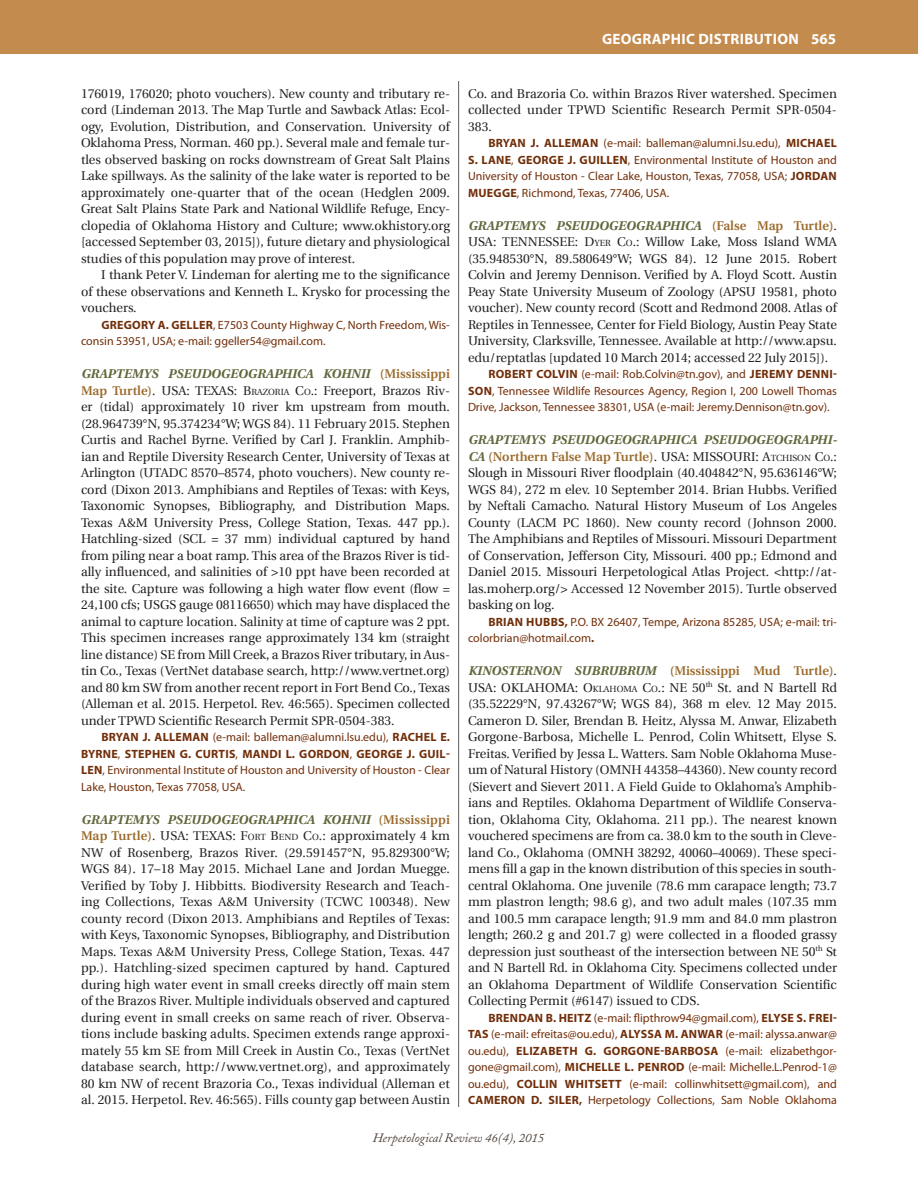
<style>
.page{position:relative;width:918px;height:1188px;background:#fff}
.page>*{position:absolute;margin:0;border:0;box-sizing:border-box;transform-origin:0 0}
.t1{font:700 15px "Myriad Pro";letter-spacing:.02em;color:#fff}
.Geo_Dist_nested_para{font:12.75px/16.5px "Utopia";color:#231f20;text-align:justify}
.t2{font:italic 12.75px "Adobe Caslon";color:#504137}
.Geo_Dist_authors{font:12px/16.5px "Myriad Pro";color:#712e09;text-align:justify}
.s1{font-weight:700}
.s2{font-weight:700;font-style:italic;color:#63673c}
.s3{font-weight:600;color:#9a6a2c}
.s4{font-style:inherit}
.s5{font-size:8.85px}
.s6{font-style:italic}
</style>
<div class="page">
<hr style="left:458px;top:81px;width:1px;height:1026px;background:#5e5e5c">
<div style="left:0;top:0;width:918px;height:54px;background:#c48b4e"></div>
<p class="t1" style="left:602px;top:29px;width:236px">GEOGRAPHIC DISTRIBUTION 565</p>
<p class="Geo_Dist_nested_para" style="left:81px;top:85px;width:371px">176019, 176020; photo vouchers). New county and tributary re&shy;cord (Lindeman 2013. The Map Turtle and Sawback Atlas: Ecol&shy;ogy, Evolution, Distribution, and Conservation. University of Oklahoma Press, Norman. 460 pp.). Several male and female tur&shy;tles observed basking on rocks downstream of Great Salt Plains Lake spillways. As the salinity of the lake water is reported to be approximately one-quarter that of the ocean (Hedglen 2009.<br>Great Salt Plains State Park and National Wildlife Refuge, Ency&shy;clopedia of Oklahoma History and Culture; www.okhistory.org [accessed September 03, 2015]), future dietary and physiological studies of this population may prove of interest.</p>
<p class="Geo_Dist_nested_para" style="left:81px;top:267px;width:370px;text-indent:20px">I thank Peter V. Lindeman for alerting me to the significance of these observations and Kenneth L. Krysko for processing the vouchers.</p>
<p class="Geo_Dist_authors" style="left:81px;top:316px;width:371px;text-indent:20px"><span class="s1">GREGORY A. GELLER</span>, E7503 County Highway C, North Freedom, Wis&shy;consin 53951, USA; e-mail: ggeller54@gmail.com.</p>
<p class="Geo_Dist_nested_para" style="left:81px;top:366px;width:371px"><span class="s2">GRAPTEMYS PSEUDOGEOGRAPHICA KOHNII</span> <span class="s3">(Mississippi Map Turtle)</span>. USA: TEXAS: <span class="s4">B</span><span class="s5">RAZORIA</span> <span class="s4">C</span><span class="s5">O</span><span class="s4">.</span>: Freeport, Brazos Riv&shy;er (tidal) approximately 10 river km upstream from mouth. (28.964739°N, 95.374234°W; WGS 84). 11 February 2015. Stephen Curtis and Rachel Byrne. Verified by Carl J. Franklin. Amphib&shy;ian and Reptile Diversity Research Center, University of Texas at Arlington (UTADC 8570–8574, photo vouchers). New county re&shy;cord (Dixon 2013. Amphibians and Reptiles of Texas: with Keys, Taxonomic Synopses, Bibliography, and Distribution Maps.<br>Texas A&amp;M University Press, College Station, Texas. 447 pp.).<br>Hatchling-sized (SCL = 37 mm) individual captured by hand from piling near a boat ramp. This area of the Brazos River is tid&shy;ally influenced, and salinities of &gt;10 ppt have been recorded at the site. Capture was following a high water flow event (flow = 24,100 cfs; USGS gauge 08116650) which may have displaced the animal to capture location. Salinity at time of capture was 2 ppt.<br>This specimen increases range approximately 134 km (straight line distance) SE from Mill Creek, a Brazos River tributary, in Aus&shy;tin Co., Texas (VertNet database search, http://www.vertnet.org) and 80 km SW from another recent report in Fort Bend Co., Texas (Alleman et al. 2015. Herpetol. Rev. 46:565). Specimen collected under TPWD Scientific Research Permit SPR-0504-383.</p>
<p class="Geo_Dist_authors" style="left:81px;top:729px;width:371px;text-indent:20px"><span class="s1">BRYAN J. ALLEMAN</span> (e-mail: balleman@alumni.lsu.edu), <span class="s1">RACHEL E.<br>BYRNE</span>, <span class="s1">STEPHEN G. CURTIS</span>, <span class="s1">MANDI L. GORDON</span>, <span class="s1">GEORGE J. GUIL-LEN</span>, Environmental Institute of Houston and University of Houston - Clear Lake, Houston, Texas 77058, USA.</p>
<p class="Geo_Dist_nested_para" style="left:81px;top:811px;width:371px"><span class="s2">GRAPTEMYS PSEUDOGEOGRAPHICA KOHNII</span> <span class="s3">(Mississippi Map Turtle)</span>. USA: TEXAS: <span class="s4">F</span><span class="s5">ORT</span> <span class="s4">B</span><span class="s5">END</span> <span class="s4">C</span><span class="s5">O</span><span class="s4">.</span>: approximately 4 km NW of Rosenberg, Brazos River. (29.591457°N, 95.829300°W; WGS 84). 17–18 May 2015. Michael Lane and Jordan Muegge.<br>Verified by Toby J. Hibbitts. Biodiversity Research and Teach&shy;ing Collections, Texas A&amp;M University (TCWC 100348). New county record (Dixon 2013. Amphibians and Reptiles of Texas: with Keys, Taxonomic Synopses, Bibliography, and Distribution Maps. Texas A&amp;M University Press, College Station, Texas. 447 pp.). Hatchling-sized specimen captured by hand. Captured during high water event in small creeks directly off main stem of the Brazos River. Multiple individuals observed and captured during event in small creeks on same reach of river. Observa&shy;tions include basking adults. Specimen extends range approxi&shy;mately 55 km SE from Mill Creek in Austin Co., Texas (VertNet database search, http://www.vertnet.org), and approximately 80 km NW of recent Brazoria Co., Texas individual (Alleman et al. 2015. Herpetol. Rev. 46:565). Fills county gap between Austin</p>
<p class="Geo_Dist_nested_para" style="left:468px;top:85px;width:370px">Co. and Brazoria Co. within Brazos River watershed. Specimen collected under TPWD Scientific Research Permit SPR-0504- 383.</p>
<p class="Geo_Dist_authors" style="left:468px;top:135px;width:370px;text-indent:20px"><span class="s1">BRYAN J. ALLEMAN</span> (e-mail: balleman@alumni.lsu.edu), <span class="s1">MICHAEL S. LANE</span>, <span class="s1">GEORGE J. GUILLEN</span>, Environmental Institute of Houston and University of Houston - Clear Lake, Houston, Texas, 77058, USA; <span class="s1">JORDAN MUEGGE</span>, Richmond, Texas, 77406, USA.</p>
<p class="Geo_Dist_nested_para" style="left:468px;top:217px;width:371px"><span class="s2">GRAPTEMYS PSEUDOGEOGRAPHICA</span> <span class="s3">(False Map Turtle)</span>.<br>USA: TENNESSEE: <span class="s4">D</span><span class="s5">YER</span> <span class="s4">C</span><span class="s5">O</span><span class="s4">.:</span> Willow Lake, Moss Island WMA (35.948530°N, 89.580649°W; WGS 84). 12 June 2015. Robert Colvin and Jeremy Dennison. Verified by A. Floyd Scott. Austin Peay State University Museum of Zoology (APSU 19581, photo voucher). New county record (Scott and Redmond 2008. Atlas of Reptiles in Tennessee, Center for Field Biology, Austin Peay State University, Clarksville, Tennessee. Available at http://www.apsu. edu/reptatlas [updated 10 March 2014; accessed 22 July 2015]).</p>
<p class="Geo_Dist_authors" style="left:468px;top:366px;width:371px;text-indent:20px"><span class="s1">ROBERT COLVIN</span> (e-mail: Rob.Colvin@tn.gov), and <span class="s1">JEREMY DENNI-SON</span>, Tennessee Wildlife Resources Agency, Region I, 200 Lowell Thomas Drive, Jackson, Tennessee 38301, USA (e-mail: Jeremy.Dennison@tn.gov).</p>
<p class="Geo_Dist_nested_para" style="left:468px;top:432px;width:371px"><span class="s2">GRAPTEMYS PSEUDOGEOGRAPHICA PSEUDOGEOGRAPHI-CA</span> <span class="s3">(Northern False Map Turtle)</span>. USA: MISSOURI: <span class="s4">A</span><span class="s5">TCHISON</span> <span class="s4">C</span><span class="s5">O</span>.:<br>Slough in Missouri River floodplain (40.404842°N, 95.636146°W; WGS 84), 272 m elev. 10 September 2014. Brian Hubbs. Verified by Neftali Camacho. Natural History Museum of Los Angeles County (LACM PC 1860). New county record (Johnson 2000.<br>The Amphibians and Reptiles of Missouri<span class="s6">.</span> Missouri Department of Conservation, Jefferson City, Missouri. 400 pp.; Edmond and Daniel 2015. Missouri Herpetological Atlas Project. &lt;http://at&shy;las.moherp.org/&gt; Accessed 12 November 2015). Turtle observed basking on log.</p>
<p class="Geo_Dist_authors" style="left:468px;top:613px;width:371px;text-indent:20px"><span class="s1">BRIAN HUBBS,</span> P.O. BX 26407, Tempe, Arizona 85285, USA; e-mail: tri&shy;colorbrian@hotmail.com<span class="s1">.</span></p>
<p class="Geo_Dist_nested_para" style="left:468px;top:663px;width:371px"><span class="s2">KINOSTERNON SUBRUBRUM</span> <span class="s3">(Mississippi Mud Turtle)</span>.<br>USA: OKLAHOMA: <span class="s4">O</span><span class="s5">KLAHOMA</span> <span class="s4">C</span><span class="s5">O</span><span class="s4">.</span>: NE 50<sup>th</sup> St. and N Bartell Rd (35.52229°N, 97.43267°W; WGS 84), 368 m elev. 12 May 2015.<br>Cameron D. Siler, Brendan B. Heitz, Alyssa M. Anwar, Elizabeth Gorgone-Barbosa, Michelle L. Penrod, Colin Whitsett, Elyse S.<br>Freitas. Verified by Jessa L. Watters. Sam Noble Oklahoma Muse&shy;um of Natural History (OMNH 44358–44360). New county record (Sievert and Sievert 2011. A Field Guide to Oklahoma’s Amphib&shy;ians and Reptiles. Oklahoma Department of Wildlife Conserva&shy;tion, Oklahoma City, Oklahoma. 211 pp.). The nearest known vouchered specimens are from ca. 38.0 km to the south in Cleve&shy;land Co., Oklahoma (OMNH 38292, 40060–40069). These speci&shy;mens fill a gap in the known distribution of this species in south&shy;central Oklahoma. One juvenile (78.6 mm carapace length; 73.7 mm plastron length; 98.6 g), and two adult males (107.35 mm and 100.5 mm carapace length; 91.9 mm and 84.0 mm plastron length; 260.2 g and 201.7 g) were collected in a flooded grassy depression just southeast of the intersection between NE 50<sup>th</sup> St and N Bartell Rd. in Oklahoma City. Specimens collected under an Oklahoma Department of Wildlife Conservation Scientific Collecting Permit (#6147) issued to CDS.</p>
<p class="Geo_Dist_authors" style="left:468px;top:1009px;width:371px;text-indent:20px"><span class="s1">BRENDAN B. HEITZ</span> (e-mail: flipthrow94@gmail.com), <span class="s1">ELYSE S. FREI-TAS</span> (e-mail: efreitas@ou.edu), <span class="s1">ALYSSA M. ANWAR</span> (e-mail: alyssa.anwar@ ou.edu), <span class="s1">ELIZABETH G. GORGONE-BARBOSA</span> (e-mail: elizabethgor&shy;gone@gmail.com), <span class="s1">MICHELLE L. PENROD</span> (e-mail: Michelle.L.Penrod-1@ ou.edu), <span class="s1">COLLIN WHITSETT</span> (e-mail: collinwhitsett@gmail.com), and <span class="s1">CAMERON D. SILER,</span> Herpetology Collections, Sam Noble Oklahoma</p>
<p class="t2" style="left:373px;top:1131px;width:173px">Herpetological Review 46(4), 2015</p>
</div>
